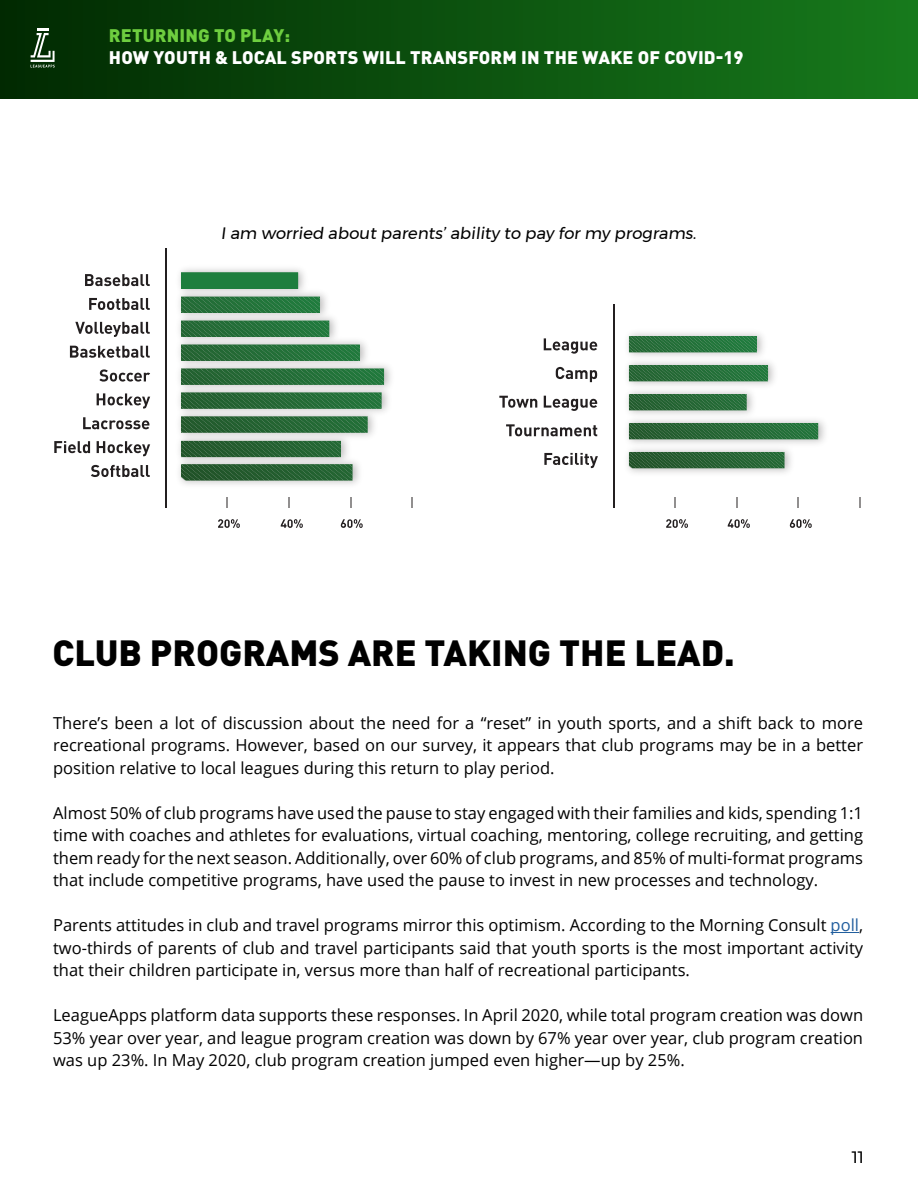
<style>
.page{position:relative;width:918px;height:1188px;background:#fff}
.page>*{position:absolute;margin:0;border:0;box-sizing:border-box;transform-origin:0 0}
.t1{font:900 36px "DIN Pro";color:#000}
.t2{font:900 18px "DIN Pro";letter-spacing:.01em;color:#fff}
.t3{font:900 18px "DIN Pro";letter-spacing:.01em;color:#6ece3f}
.t4{font:16.5px/22.5px "Open Sans";color:#000;text-align:justify}
.t5{font:16.5px "Montserrat";color:#000}
.s1{color:#215e9e}
</style>
<div class="page">
<div style="left:0;top:0;width:918px;height:99px;background:linear-gradient(to right,#012a02,#177a1c)"></div>
<svg style="left:31px;top:29px;width:24px;height:38px"></svg>
<svg style="left:831px;top:932px;width:28px;height:1px"></svg>
<svg style="left:85px;top:274px;width:65px;height:12px"></svg>
<svg style="left:89px;top:298px;width:61px;height:12px"></svg>
<svg style="left:75px;top:322px;width:75px;height:15px"></svg>
<svg style="left:70px;top:346px;width:80px;height:12px"></svg>
<svg style="left:99px;top:369px;width:51px;height:13px"></svg>
<svg style="left:97px;top:393px;width:53px;height:16px"></svg>
<svg style="left:83px;top:417px;width:66px;height:13px"></svg>
<svg style="left:54px;top:441px;width:36px;height:12px"></svg>
<svg style="left:97px;top:441px;width:53px;height:15px"></svg>
<svg style="left:91px;top:465px;width:59px;height:12px"></svg>
<svg style="left:218px;top:519px;width:22px;height:9px"></svg>
<svg style="left:341px;top:519px;width:22px;height:9px"></svg>
<hr style="left:165px;top:248px;width:1px;height:260px;background:#231f20">
<svg style="left:281px;top:519px;width:22px;height:9px"></svg>
<svg style="left:288px;top:497px;width:2px;height:11px"></svg>
<svg style="left:181px;top:464px;width:172px;height:17px;background:#30653a"></svg>
<svg style="left:181px;top:441px;width:161px;height:16px;background:#2b6436"></svg>
<svg style="left:181px;top:416px;width:187px;height:17px;background:#306c3d"></svg>
<svg style="left:181px;top:392px;width:201px;height:17px;background:#307040"></svg>
<svg style="left:181px;top:368px;width:203px;height:17px;background:#2f7341"></svg>
<svg style="left:181px;top:344px;width:179px;height:18px;background:#397b4b"></svg>
<svg style="left:181px;top:320px;width:149px;height:17px;background:#307744"></svg>
<svg style="left:181px;top:296px;width:139px;height:17px;background:#2f7a45"></svg>
<div style="left:181px;top:272px;width:117px;height:17px;background:#1e7e3e"></div>
<svg style="left:544px;top:338px;width:53px;height:16px"></svg>
<svg style="left:556px;top:367px;width:41px;height:15px"></svg>
<svg style="left:499px;top:396px;width:38px;height:12px"></svg>
<svg style="left:544px;top:396px;width:53px;height:15px"></svg>
<svg style="left:506px;top:424px;width:91px;height:13px"></svg>
<svg style="left:544px;top:453px;width:54px;height:15px"></svg>
<svg style="left:728px;top:519px;width:22px;height:9px"></svg>
<svg style="left:666px;top:519px;width:22px;height:9px"></svg>
<svg style="left:790px;top:519px;width:22px;height:9px"></svg>
<hr style="left:613px;top:305px;width:1px;height:203px;background:#231f20">
<img style="left:627px;top:332px;width:198px;height:141px">
<svg style="left:629px;top:423px;width:190px;height:17px;background:#337042"></svg>
<svg style="left:629px;top:452px;width:156px;height:17px;background:#33693e"></svg>
<svg style="left:629px;top:394px;width:118px;height:17px;background:#336f41"></svg>
<svg style="left:629px;top:336px;width:128px;height:17px;background:#317a46"></svg>
<svg style="left:629px;top:365px;width:139px;height:17px;background:#327644"></svg>
<p class="t3" style="left:109px;top:24px;width:183px">RETURNING TO PLAY:</p>
<p class="t2" style="left:109px;top:45px;width:636px">HOW YOUTH &amp; LOCAL SPORTS WILL TRANSFORM IN THE WAKE OF COVID-19</p>
<p class="t5" style="left:221px;top:221px;width:480px">I am worried about parents’ ability to pay for my programs.</p>
<h1 class="t1" style="left:52px;top:628px;width:684px">CLUB PROGRAMS ARE TAKING THE LEAD.</h1>
<p class="t4" style="left:53px;top:711px;width:812px">There’s been a lot of discussion about the need for a “reset” in youth sports, and a shift back to more recreational programs. However, based on our survey, it appears that club programs may be in a better position relative to local leagues during this return to play period.</p>
<p class="t4" style="left:53px;top:801px;width:812px">Almost 50% of club programs have used the pause to stay engaged with their families and kids, spending 1:1 time with coaches and athletes for evaluations, virtual coaching, mentoring, college recruiting, and getting them ready for the next season. Additionally, over 60% of club programs, and 85% of multi-format programs that include competitive programs, have used the pause to invest in new processes and technology.</p>
<p class="t4" style="left:53px;top:914px;width:812px">Parents attitudes in club and travel programs mirror this optimism. According to the Morning Consult <span class="s1">poll</span>, two-thirds of parents of club and travel participants said that youth sports is the most important activity that their children participate in, versus more than half of recreational participants.</p>
<p class="t4" style="left:53px;top:1004px;width:812px">LeagueApps platform data supports these responses. In April 2020, while total program creation was down 53% year over year, and league program creation was down by 67% year over year, club program creation was up 23%. In May 2020, club program creation jumped even higher—up by 25%.</p>
<p class="t5" style="left:852px;top:1144px;width:14px">11</p>
</div>
